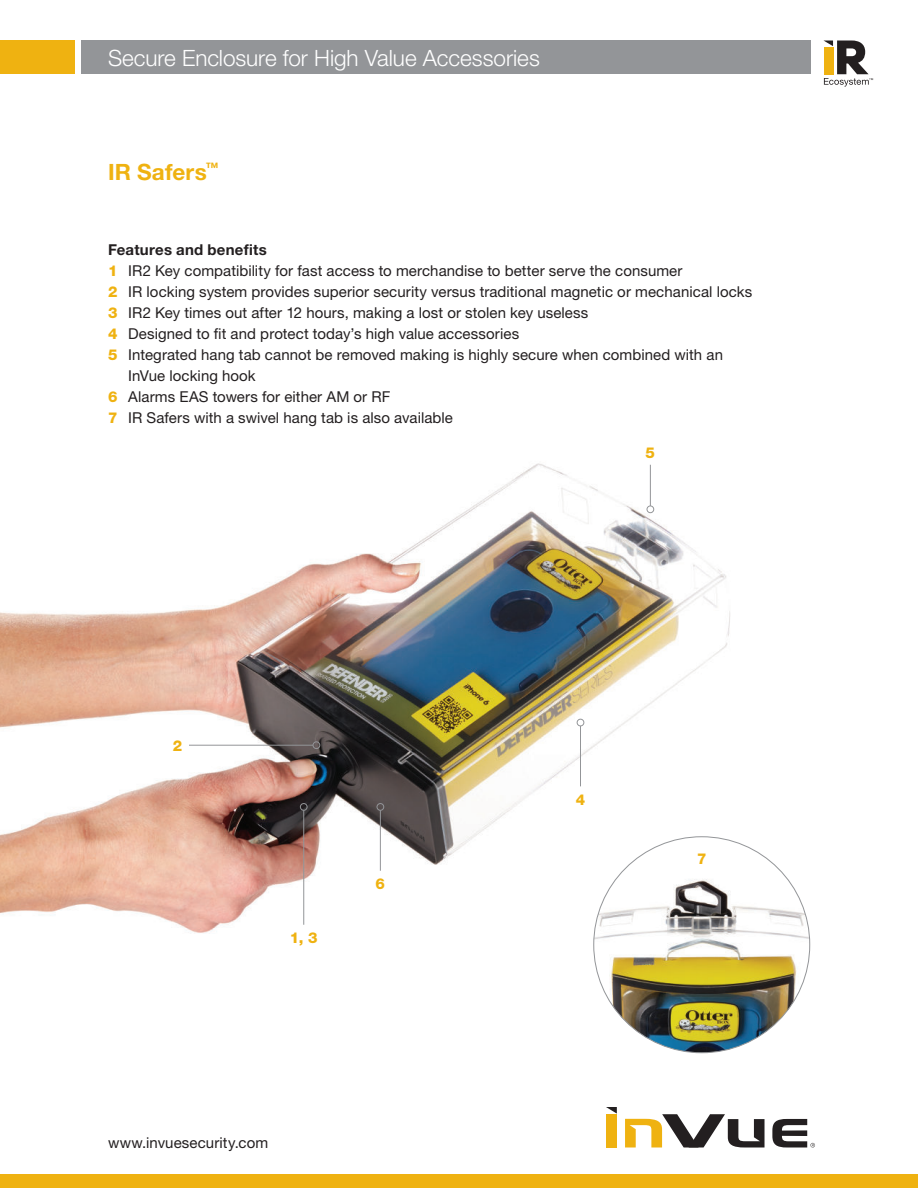
<style>
.page{position:relative;width:918px;height:1188px;background:#fff}
.page>*{position:absolute;margin:0;border:0;box-sizing:border-box;transform-origin:0 0}
.t1{font:300 22.5px "Helvetica Neue";letter-spacing:-.005em;color:#fff}
.t2{font:700 22.5px "Helvetica Neue";letter-spacing:.005em;color:#efb211}
.t3{font:15px "Helvetica Neue";letter-spacing:.005em;color:#231f20}
.t4{font:700 15px "Helvetica Neue";letter-spacing:.015em;color:#231f20}
.t5{font:800 15px "Helvetica Neue";color:#efb211}
.s1{font-weight:800;color:#efb211}
</style>
<div class="page">
<img style="left:0;top:463px;width:778px;height:493px">
<div style="left:606px;top:1114px;width:11px;height:33px;background:#efb211"></div>
<svg style="left:625px;top:1114px;width:140px;height:33px"></svg>
<svg style="left:606px;top:1107px;width:11px;height:7px"></svg>
<svg style="left:772px;top:1119px;width:43px;height:29px"></svg>
<div style="left:0;top:1174px;width:918px;height:14px;background:#efb211"></div>
<div style="left:81px;top:40px;width:729px;height:34px;background:#939598"></div>
<div style="left:0;top:40px;width:74px;height:34px;background:#efb211"></div>
<svg style="left:824px;top:40px;width:49px;height:47px"></svg>
<hr style="left:303px;top:810px;width:1px;height:115px;background:#939598">
<div style="left:300px;top:803px;width:7px;height:8px;border:1px solid #939598;border-radius:50%"></div>
<hr style="left:580px;top:726px;width:1px;height:60px;background:#939598">
<div style="left:577px;top:719px;width:7px;height:7px;border:1px solid #939598;border-radius:50%"></div>
<hr style="left:380px;top:810px;width:1px;height:61px;background:#939598">
<div style="left:377px;top:803px;width:7px;height:8px;border:1px solid #939598;border-radius:50%"></div>
<hr style="left:650px;top:465px;width:1px;height:41px;background:#939598">
<div style="left:647px;top:506px;width:7px;height:7px;border:1px solid #939598;border-radius:50%"></div>
<hr style="left:189px;top:745px;width:124px;height:1px;background:#939598">
<div style="left:313px;top:742px;width:7px;height:7px;border:1px solid #939598;border-radius:50%"></div>
<img style="left:594px;top:868px;width:216px;height:185px">
<h1 class="t1" style="left:108px;top:49px;width:433px">Secure Enclosure for High Value Accessories</h1>
<h1 class="t2" style="left:108px;top:163px;width:112px">IR Safers<sup>™</sup></h1>
<p class="t4" style="left:108px;top:244px;width:160px">Features and benefits</p>
<p class="t3" style="left:108px;top:265px;width:576px"><span class="s1">1</span> IR2 Key compatibility for fast access to merchandise to better serve the consumer</p>
<p class="t3" style="left:108px;top:286px;width:646px"><span class="s1">2</span> IR locking system provides superior security versus traditional magnetic or mechanical locks</p>
<p class="t3" style="left:108px;top:307px;width:482px"><span class="s1">3</span> IR2 Key times out after 12 hours, making a lost or stolen key useless</p>
<p class="t3" style="left:108px;top:328px;width:413px"><span class="s1">4</span> Designed to fit and protect today’s high value accessories</p>
<p class="t3" style="left:108px;top:349px;width:617px"><span class="s1">5</span> Integrated hang tab cannot be removed making is highly secure when combined with an</p>
<p class="t3" style="left:128px;top:370px;width:129px">InVue locking hook</p>
<p class="t3" style="left:108px;top:391px;width:284px"><span class="s1">6</span> Alarms EAS towers for either AM or RF</p>
<p class="t3" style="left:108px;top:412px;width:346px"><span class="s1">7</span> IR Safers with a swivel hang tab is also available</p>
<p class="t5" style="left:173px;top:740px;width:11px">2</p>
<p class="t5" style="left:290px;top:932px;width:29px">1, 3</p>
<p class="t5" style="left:376px;top:878px;width:11px">6</p>
<p class="t3" style="left:108px;top:1137px;width:162px">www.invuesecurity.com</p>
<p class="t5" style="left:646px;top:447px;width:11px">5</p>
<p class="t5" style="left:576px;top:794px;width:11px">4</p>
<p class="t5" style="left:697px;top:853px;width:11px">7</p>
</div>
